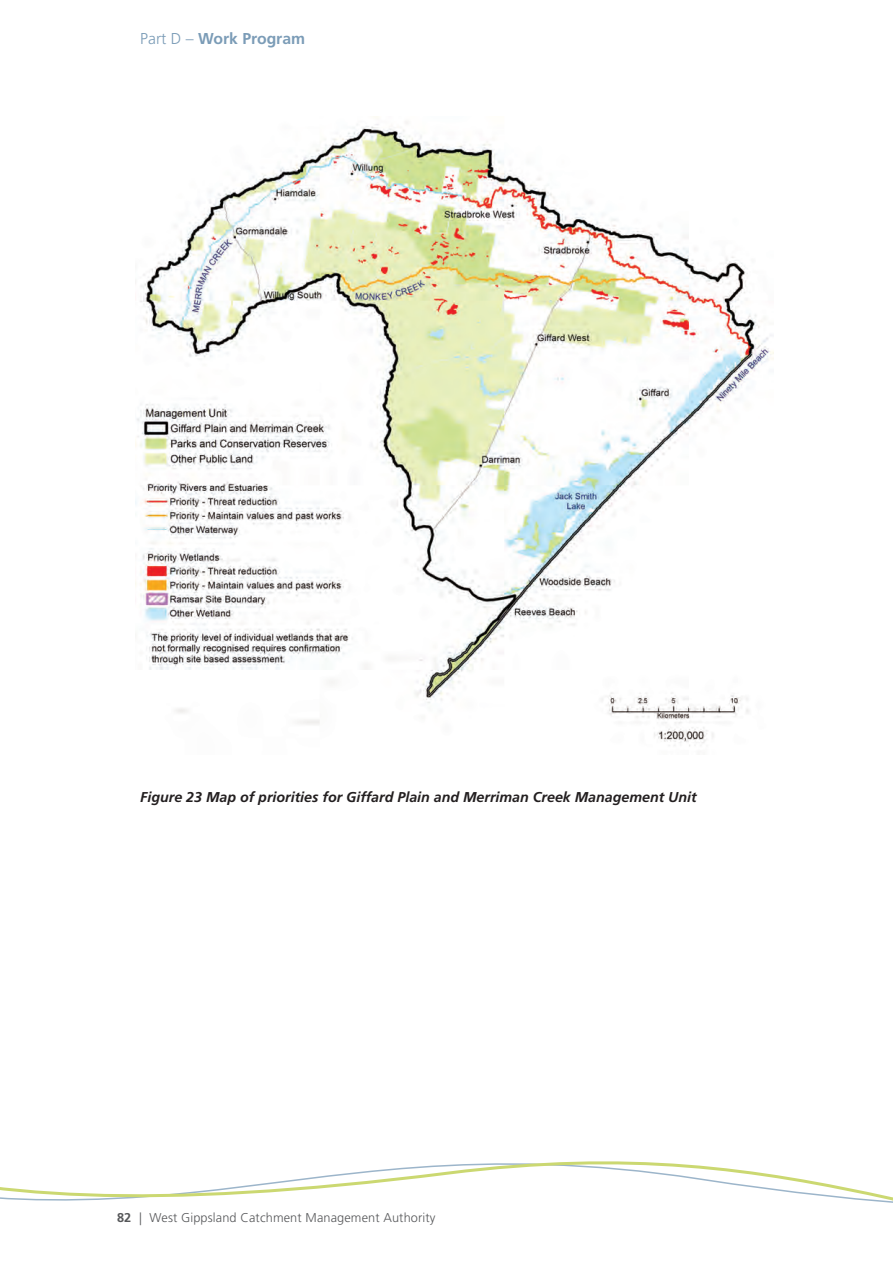
<style>
.page{position:relative;width:893px;height:1263px;background:#fff}
.page>*{position:absolute;margin:0;border:0;box-sizing:border-box;transform-origin:0 0}
.Header_left{font:700 15.75px "Frutiger";color:#7b9cb7}
.Captions{font:italic 700 14.25px "Frutiger";color:#231f20}
.t1{font:300 12.75px "Frutiger";letter-spacing:.01em;color:#57585a}
.s1{font-weight:300}
.s2{font-weight:700}
</style>
<div class="page">
<svg style="left:0;top:1161px;width:893px;height:42px"></svg>
<img style="left:136px;top:116px;width:638px;height:631px">
<p class="Header_left" style="left:140px;top:29px;width:166px"><span class="s1">Part D –</span> Work Program</p>
<p class="Captions" style="left:140px;top:789px;width:558px">Figure 23 Map of priorities for Giffard Plain and Merriman Creek Management Unit</p>
<p class="t1" style="left:117px;top:1210px;width:320px"><span class="s2">82</span> | West Gippsland Catchment Management Authority</p>
</div>
